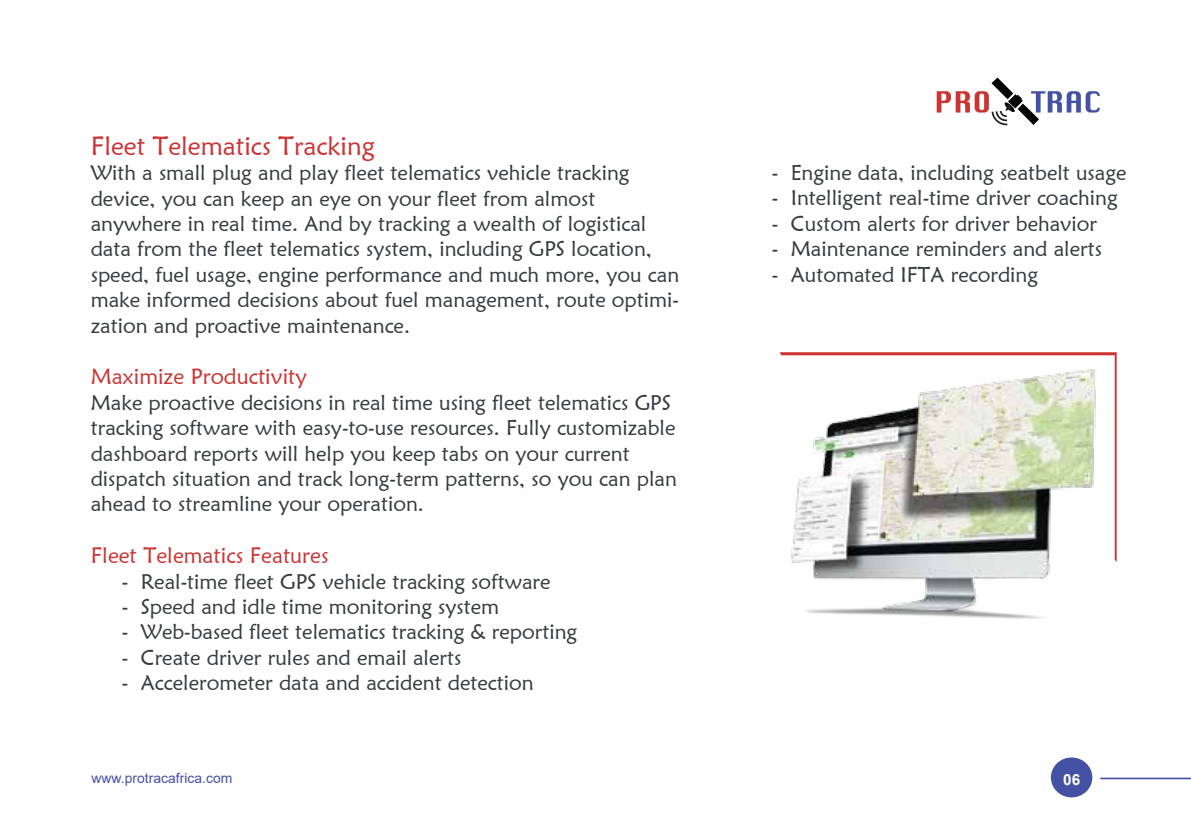
<style>
.page{position:relative;width:1191px;height:840px;background:#fff}
.page>*{position:absolute;margin:0;border:0;box-sizing:border-box;transform-origin:0 0}
.t1{font:26px "Maiandra GD";color:#cb3433}
.t2{font:22px "Maiandra GD";color:#cb3433}
.t3{font:21.2px/25.4px "Maiandra GD";color:#373b40}
.t4{font:700 15.4px "Arial";color:#fff}
.t5{font:14px "Arial";color:#4551a2}
</style>
<div class="page">
<svg style="left:936px;top:77px;width:163px;height:48px"></svg>
<div style="left:1050px;top:757px;width:42px;height:40px;background:#4551a2;border-radius:50%"></div>
<svg style="left:1100px;top:777px;width:91px;height:1px"></svg>
<svg style="left:779px;top:352px;width:337px;height:209px"></svg>
<img style="left:786px;top:361px;width:314px;height:258px">
<p class="t1" style="left:91px;top:130px;width:285px">Fleet Telematics Tracking</p>
<p class="t3" style="left:91px;top:160px;width:590px">With a small plug and play fleet telematics vehicle tracking device, you can keep an eye on your fleet from almost anywhere in real time. And by tracking a wealth of logistical data from the fleet telematics system, including GPS location, speed, fuel usage, engine performance and much more, you can make informed decisions about fuel management, route optimi&shy;zation and proactive maintenance.</p>
<p class="t2" style="left:91px;top:363px;width:218px">Maximize Productivity</p>
<p class="t3" style="left:91px;top:389px;width:588px">Make proactive decisions in real time using fleet telematics GPS tracking software with easy-to-use resources. Fully customizable dashboard reports will help you keep tabs on your current dispatch situation and track long-term patterns, so you can plan ahead to streamline your operation.</p>
<p class="t2" style="left:91px;top:541px;width:239px">Fleet Telematics Features</p>
<p class="t3" style="left:122px;top:568px;width:430px">- Real-time fleet GPS vehicle tracking software</p>
<p class="t3" style="left:122px;top:593px;width:379px">- Speed and idle time monitoring system</p>
<p class="t3" style="left:122px;top:618px;width:457px">- Web-based fleet telematics tracking &amp; reporting</p>
<p class="t3" style="left:122px;top:644px;width:341px">- Create driver rules and email alerts</p>
<p class="t3" style="left:122px;top:669px;width:413px">- Accelerometer data and accident detection</p>
<p class="t3" style="left:772px;top:159px;width:356px">- Engine data, including seatbelt usage</p>
<p class="t3" style="left:772px;top:185px;width:347px">- Intelligent real-time driver coaching</p>
<p class="t3" style="left:772px;top:210px;width:327px">- Custom alerts for driver behavior</p>
<p class="t3" style="left:772px;top:235px;width:332px">- Maintenance reminders and alerts</p>
<p class="t3" style="left:772px;top:261px;width:268px">- Automated IFTA recording</p>
<p class="t5" style="left:91px;top:767px;width:142px">www.protracafrica.com</p>
<p class="t4" style="left:1063px;top:767px;width:19px">06</p>
</div>
